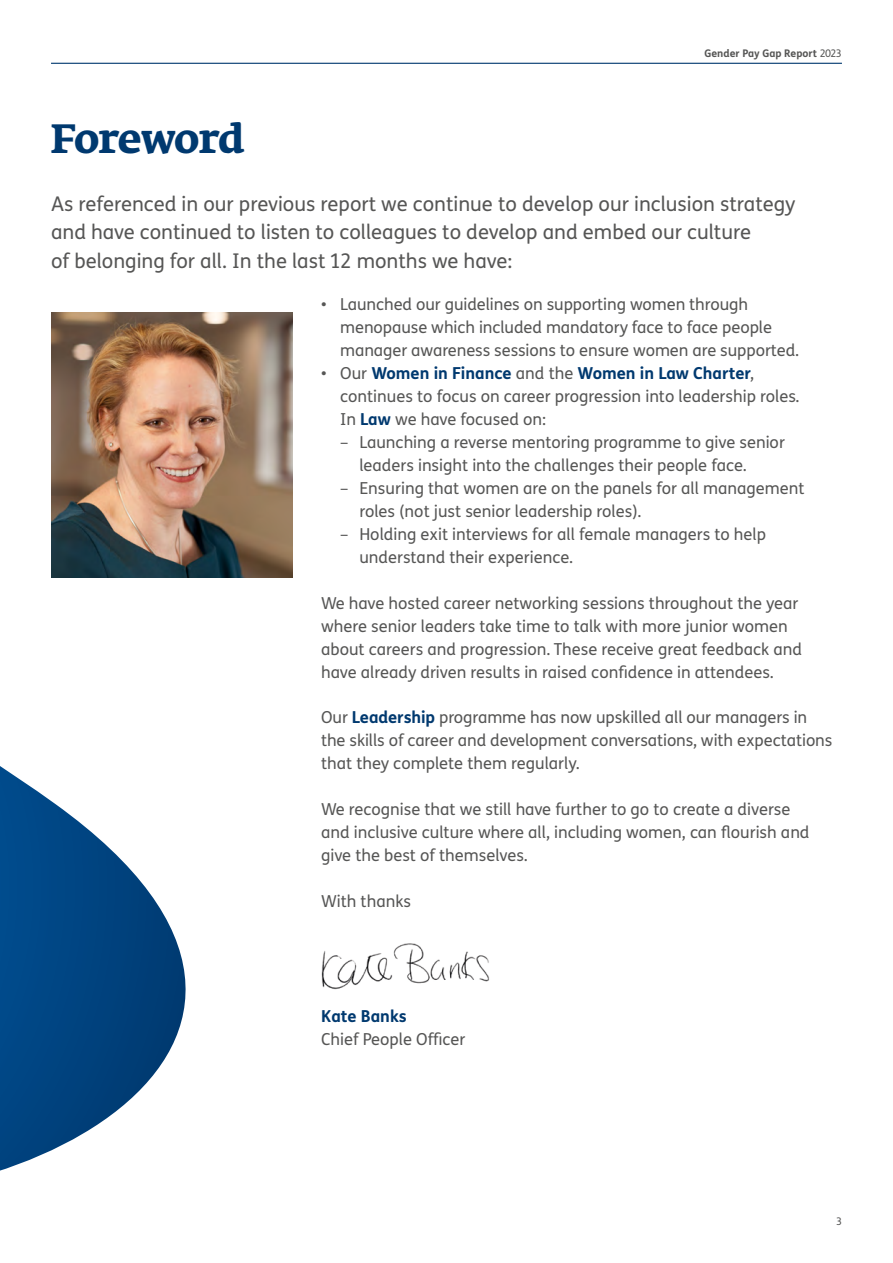
<style>
.page{position:relative;width:893px;height:1263px;background:#fff}
.page>*{position:absolute;margin:0;border:0;box-sizing:border-box;transform-origin:0 0}
.t1{font:700 40.5px "Fedra Serif A Pro";letter-spacing:-.03em;color:#00396f}
.t2{font:20.25px/28.7px "FS Me";color:#565655}
.t3{font:16.5px/23px "FS Me";color:#565655}
.t4{font:700 16.5px "FS Me";color:#00396f}
.t5{font:700 10.5px "FS Me";color:#565655}
.t6{font:10.5px "FS Me";color:#565655}
.s1{font-weight:400}
.s2{font-weight:700;color:#00396f}
</style>
<div class="page">
<svg style="left:0;top:766px;width:186px;height:405px"></svg>
<img style="left:51px;top:313px;width:241px;height:265px">
<img style="left:321px;top:943px;width:169px;height:47px">
<hr style="left:51px;top:63px;width:791px;height:1px;background:#00396f">
<h1 class="t1" style="left:50px;top:115px;width:196px">Foreword</h1>
<p class="t5" style="left:704px;top:46px;width:139px">Gender Pay Gap Report <span class="s1">2023</span></p>
<p class="t2" style="left:51px;top:189px;width:746px">As referenced in our previous report we continue to develop our inclusion strategy and have continued to listen to colleagues to develop and embed our culture<br>of belonging for all. In the last 12 months we have:</p>
<p class="t3" style="left:340px;top:292px;width:460px;text-indent:-19px">• Launched our guidelines on supporting women through menopause which included mandatory face to face people manager awareness sessions to ensure women are supported.</p>
<p class="t3" style="left:340px;top:361px;width:461px;text-indent:-19px">• Our <span class="s2">Women in Finance</span> and the <span class="s2">Women in Law Charter</span>, continues to focus on career progression into leadership roles.<br>In <span class="s2">Law</span> we have focused on:</p>
<p class="t3" style="left:359px;top:430px;width:427px;text-indent:-19px">– Launching a reverse mentoring programme to give senior leaders insight into the challenges their people face.</p>
<p class="t3" style="left:359px;top:476px;width:447px;text-indent:-19px">– Ensuring that women are on the panels for all management roles (not just senior leadership roles).</p>
<p class="t3" style="left:359px;top:522px;width:408px;text-indent:-19px">– Holding exit interviews for all female managers to help understand their experience.</p>
<p class="t3" style="left:321px;top:591px;width:482px">We have hosted career networking sessions throughout the year where senior leaders take time to talk with more junior women about careers and progression. These receive great feedback and have already driven results in raised confidence in attendees.</p>
<p class="t3" style="left:321px;top:706px;width:513px">Our <span class="s2">Leadership</span> programme has now upskilled all our managers in the skills of career and development conversations, with expectations that they complete them regularly.</p>
<p class="t3" style="left:321px;top:798px;width:490px">We recognise that we still have further to go to create a diverse and inclusive culture where all, including women, can flourish and give the best of themselves.</p>
<p class="t3" style="left:321px;top:889px;width:91px">With thanks</p>
<p class="t4" style="left:321px;top:1003px;width:87px">Kate Banks</p>
<p class="t3" style="left:321px;top:1027px;width:146px">Chief People Officer</p>
<p class="t6" style="left:836px;top:1214px;width:7px">3</p>
</div>
